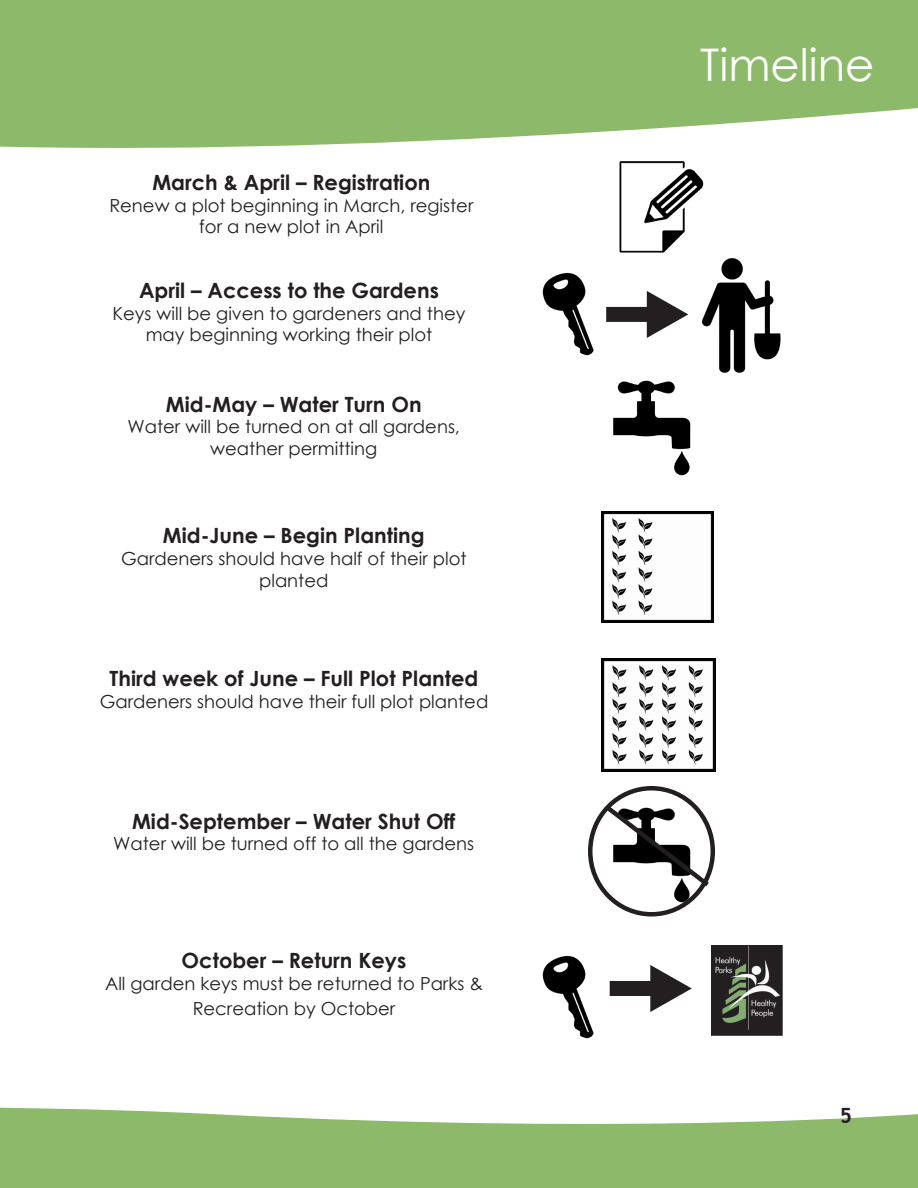
<style>
.page{position:relative;width:918px;height:1188px;background:#fff}
.page>*{position:absolute;margin:0;border:0;box-sizing:border-box;transform-origin:0 0}
.t1{font:45px "Century Gothic";color:#fff}
.t2{font:700 21px "Century Gothic";color:#231f20}
.t3{font:700 21px "Trebuchet MS";color:#231f20}
.t4{font:18px/21.6px "Century Gothic";color:#231f20;text-align:center}
</style>
<div class="page">
<svg style="left:0;top:0;width:918px;height:148px;background:#99c07a"></svg>
<svg style="left:0;top:1107px;width:918px;height:81px;background:#9cc27e"></svg>
<div style="left:260px;top:47px;width:614px;height:54px;background:#8db96a"></div>
<img style="left:619px;top:161px;width:85px;height:92px">
<img style="left:542px;top:272px;width:69px;height:84px">
<img style="left:602px;top:511px;width:111px;height:112px">
<img style="left:601px;top:658px;width:114px;height:114px">
<img style="left:613px;top:381px;width:78px;height:95px">
<img style="left:542px;top:955px;width:68px;height:84px">
<img style="left:596px;top:812px;width:106px;height:91px">
<div style="left:588px;top:786px;width:127px;height:131px;border:4px solid #231f20;border-radius:50%"></div>
<svg style="left:601px;top:801px;width:113px;height:90px"></svg>
<div style="left:606px;top:307px;width:47px;height:15px;background:#231f20"></div>
<svg style="left:646px;top:291px;width:36px;height:47px"></svg>
<div style="left:610px;top:981px;width:47px;height:15px;background:#231f20"></div>
<svg style="left:650px;top:965px;width:42px;height:47px"></svg>
<img style="left:682px;top:258px;width:99px;height:115px">
<img style="left:712px;top:945px;width:70px;height:91px">
<p class="t2" style="left:152px;top:167px;width:280px">March &amp; April – Registration</p>
<p class="t4" style="left:109px;top:194px;width:366px">Renew a plot beginning in March, register for a new plot in April</p>
<p class="t2" style="left:139px;top:274px;width:301px">April – Access to the Gardens</p>
<p class="t4" style="left:113px;top:302px;width:354px">Keys will be given to gardeners and they may beginning working their plot</p>
<p class="t2" style="left:166px;top:388px;width:257px">Mid-May – Water Turn On</p>
<p class="t4" style="left:128px;top:416px;width:334px">Water will be turned on at all gardens, weather permitting</p>
<p class="t2" style="left:163px;top:520px;width:263px">Mid-June – Begin Planting</p>
<p class="t4" style="left:121px;top:547px;width:347px">Gardeners should have half of their plot planted</p>
<p class="t2" style="left:110px;top:663px;width:370px">Third week of June – Full Plot Planted</p>
<p class="t4" style="left:100px;top:690px;width:390px">Gardeners should have their full plot planted</p>
<p class="t2" style="left:132px;top:805px;width:325px">Mid-September – Water Shut Off</p>
<p class="t4" style="left:113px;top:833px;width:362px">Water will be turned off to all the gardens</p>
<p class="t2" style="left:182px;top:945px;width:226px">October – Return Keys</p>
<p class="t4" style="left:105px;top:971px;width:380px;line-height:25.2px">All garden keys must be returned to Parks &amp;<br>Recreation by October</p>
<p class="t1" style="left:700px;top:33px;width:176px">Timeline</p>
<p class="t3" style="left:840px;top:1103px;width:14px">5</p>
</div>
